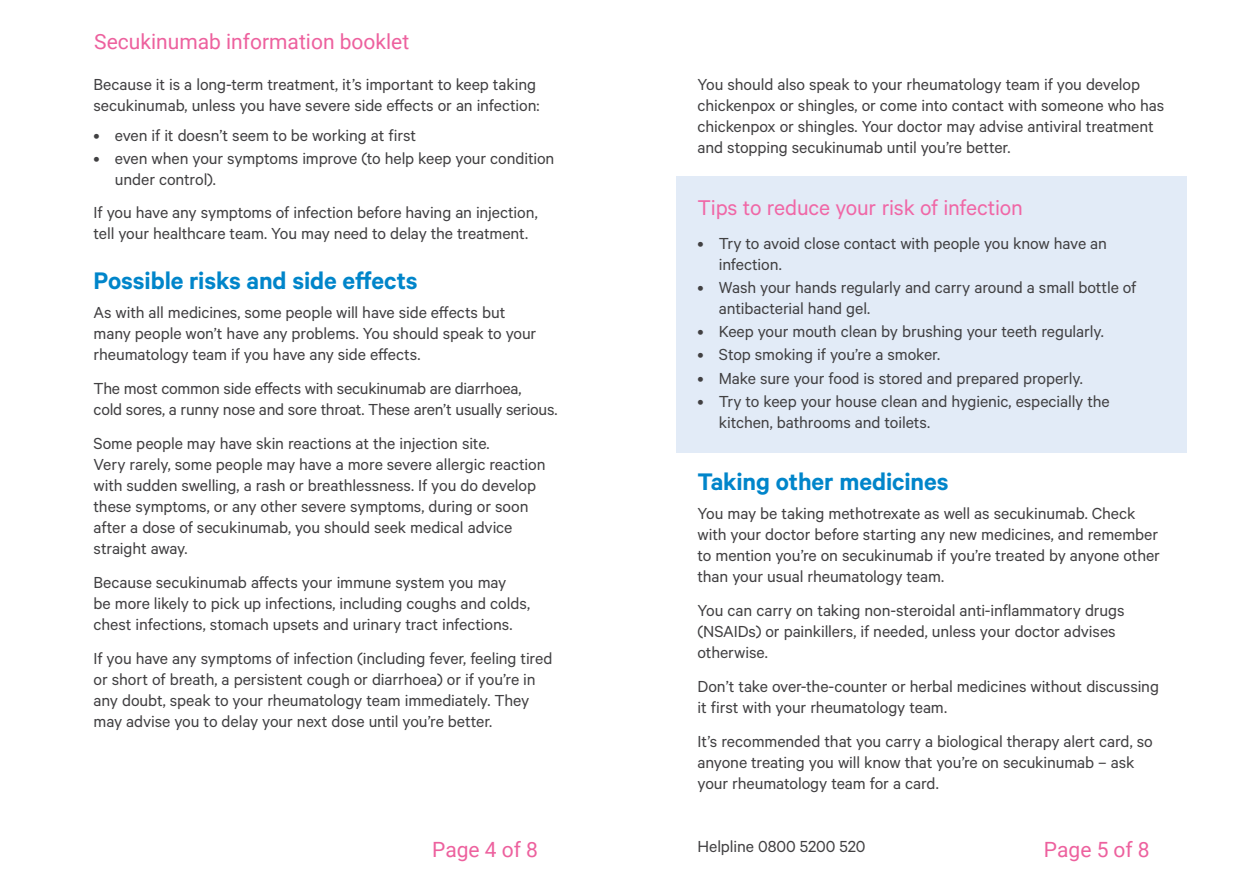
<style>
.page{position:relative;width:1259px;height:893px;background:#fff}
.page>*{position:absolute;margin:0;border:0;box-sizing:border-box;transform-origin:0 0}
.t1{font:600 27px "Calibre";letter-spacing:-.005em;color:#0085ca}
.t2{font:24px "Calibre";letter-spacing:-.01em;color:#f067a6}
.t3{font:21px "Roboto";color:#ed619e}
.t4{font:18px/21px "Calibre";letter-spacing:-.005em;color:#414042}
</style>
<div class="page">
<div style="left:676px;top:176px;width:510px;height:277px;background:#e2ebf7"></div>
<p class="t3" style="left:94px;top:27px;width:316px">Secukinumab information booklet</p>
<p class="t4" style="left:94px;top:73px;width:447px">Because it is a long-term treatment, it’s important to keep taking secukinumab, unless you have severe side effects or an infection:</p>
<p class="t4" style="left:94px;top:124px;width:324px">• even if it doesn’t seem to be working at first</p>
<p class="t4" style="left:115px;top:147px;width:441px;text-indent:-21px">• even when your symptoms improve (to help keep your condition under control).</p>
<p class="t4" style="left:94px;top:202px;width:446px">If you have any symptoms of infection before having an injection, tell your healthcare team. You may need to delay the treatment.</p>
<h1 class="t1" style="left:94px;top:264px;width:326px">Possible risks and side effects</h1>
<p class="t4" style="left:94px;top:302px;width:444px">As with all medicines, some people will have side effects but many people won’t have any problems. You should speak to your rheumatology team if you have any side effects.</p>
<p class="t4" style="left:94px;top:377px;width:465px">The most common side effects with secukinumab are diarrhoea,<br>cold sores, a runny nose and sore throat. These aren’t usually serious.</p>
<p class="t4" style="left:94px;top:432px;width:453px">Some people may have skin reactions at the injection site.<br>Very rarely, some people may have a more severe allergic reaction with sudden swelling, a rash or breathlessness. If you do develop these symptoms, or any other severe symptoms, during or soon after a dose of secukinumab, you should seek medical advice straight away.</p>
<p class="t4" style="left:94px;top:571px;width:438px">Because secukinumab affects your immune system you may<br>be more likely to pick up infections, including coughs and colds, chest infections, stomach upsets and urinary tract infections.</p>
<p class="t4" style="left:94px;top:647px;width:460px">If you have any symptoms of infection (including fever, feeling tired or short of breath, a persistent cough or diarrhoea) or if you’re in any doubt, speak to your rheumatology team immediately. They may advise you to delay your next dose until you’re better.</p>
<p class="t4" style="left:697px;top:73px;width:468px">You should also speak to your rheumatology team if you develop chickenpox or shingles, or come into contact with someone who has chickenpox or shingles. Your doctor may advise antiviral treatment and stopping secukinumab until you’re better.</p>
<h2 class="t2" style="left:697px;top:194px;width:327px">Tips to reduce your risk of infection</h2>
<p class="t4" style="left:719px;top:232px;width:390px;text-indent:-21px">• Try to avoid close contact with people you know have an infection.</p>
<p class="t4" style="left:719px;top:276px;width:419px;text-indent:-21px">• Wash your hands regularly and carry around a small bottle of antibacterial hand gel.</p>
<p class="t4" style="left:697px;top:321px;width:408px">• Keep your mouth clean by brushing your teeth regularly.</p>
<p class="t4" style="left:697px;top:344px;width:244px">• Stop smoking if you’re a smoker.</p>
<p class="t4" style="left:697px;top:367px;width:387px">• Make sure your food is stored and prepared properly.</p>
<p class="t4" style="left:719px;top:390px;width:392px;text-indent:-21px">• Try to keep your house clean and hygienic, especially the kitchen, bathrooms and toilets.</p>
<h1 class="t1" style="left:697px;top:465px;width:252px">Taking other medicines</h1>
<p class="t4" style="left:697px;top:502px;width:464px">You may be taking methotrexate as well as secukinumab. Check with your doctor before starting any new medicines, and remember to mention you’re on secukinumab if you’re treated by anyone other than your usual rheumatology team.</p>
<p class="t4" style="left:697px;top:599px;width:428px">You can carry on taking non-steroidal anti-inflammatory drugs (NSAIDs) or painkillers, if needed, unless your doctor advises otherwise.</p>
<p class="t4" style="left:697px;top:675px;width:463px">Don’t take over-the-counter or herbal medicines without discussing it first with your rheumatology team.</p>
<p class="t4" style="left:697px;top:730px;width:457px">It’s recommended that you carry a biological therapy alert card, so anyone treating you will know that you’re on secukinumab – ask your rheumatology team for a card.</p>
<p class="t4" style="left:697px;top:835px;width:169px">Helpline 0800 5200 520</p>
<p class="t3" style="left:432px;top:835px;width:107px">Page 4 of 8</p>
<p class="t3" style="left:1044px;top:835px;width:107px">Page 5 of 8</p>
</div>
